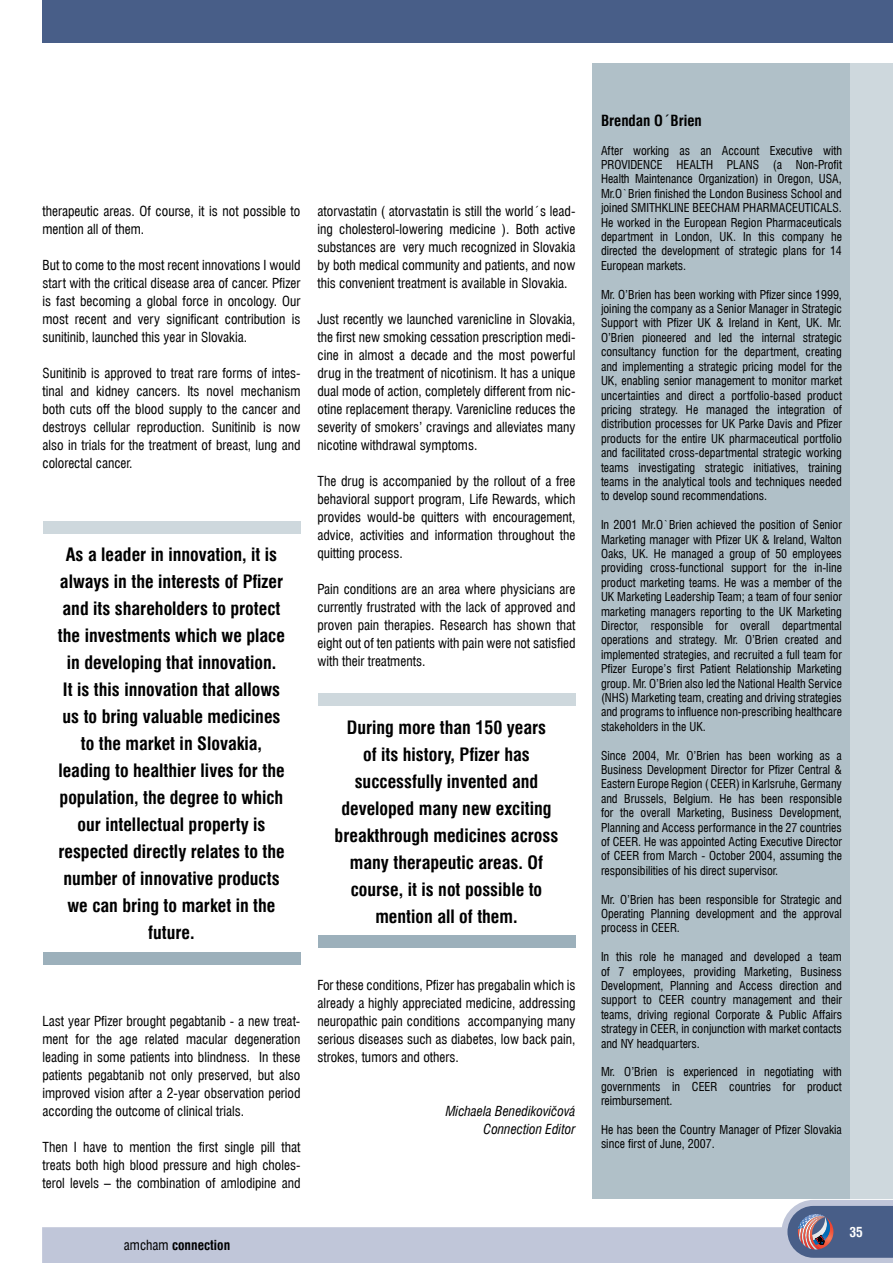
<style>
.page{position:relative;width:893px;height:1263px;background:#fff}
.page>*{position:absolute;margin:0;border:0;box-sizing:border-box;transform-origin:0 0}
.t1{font:700 condensed 18px/27px "Swiss 721 AT";color:#000;text-align:center}
.t2{font:700 condensed 15px "Swiss 721 AT";color:#000}
.t3{font:condensed 13.5px/18px "Swiss 721 AT";color:#000;text-align:justify}
.t4{font:italic condensed 13.5px/18px "Swiss 721 AT";color:#000;text-align:right}
.t5{font:700 condensed 13.5px "Swiss 721 AT";color:#000}
.t6{font:700 condensed 13.5px "Swiss 721 AT";color:#fff}
.t7{font:condensed 12px/14.4px "Swiss 721 AT";color:#000;text-align:justify}
.s1{font-weight:400}
</style>
<div class="page">
<svg style="left:42px;top:1200px;width:851px;height:63px;fill:#c0c6d9"></svg>
<svg style="left:787px;top:1206px;width:106px;height:52px;background:#606a8d"></svg>
<div style="left:43px;top:521px;width:257px;height:13px;background:#ced8dd"></div>
<div style="left:43px;top:952px;width:257px;height:13px;background:#9cb0bb"></div>
<div style="left:317px;top:694px;width:258px;height:12px;background:#ced8dd"></div>
<div style="left:317px;top:935px;width:258px;height:13px;background:#9cb0bb"></div>
<div style="left:43px;top:0;width:850px;height:43px;background:#485e88"></div>
<div style="left:592px;top:64px;width:301px;height:1135px;background:#ced8dd"></div>
<div style="left:592px;top:64px;width:258px;height:1135px;background:#b0c0c8"></div>
<p class="t3" style="left:43px;top:202px;width:259px">therapeutic areas. Of course, it is not possible to mention all of them.</p>
<p class="t3" style="left:43px;top:256px;width:259px">But to come to the most recent innovations I would start with the critical disease area of cancer. Pfizer is fast becoming a global force in oncology. Our most recent and very significant contribution is sunitinib, launched this year in Slovakia.</p>
<p class="t3" style="left:43px;top:364px;width:259px">Sunitinib is approved to treat rare forms of intes&shy;tinal and kidney cancers. Its novel mechanism both cuts off the blood supply to the cancer and destroys cellular reproduction. Sunitinib is now also in trials for the treatment of breast, lung and colorectal cancer.</p>
<p class="t1" style="left:58px;top:541px;width:228px">As a leader in innovation, it is always in the interests of Pfizer and its shareholders to protect the investments which we place in developing that innovation.<br>It is this innovation that allows us to bring valuable medicines to the market in Slovakia, leading to healthier lives for the population, the degree to which our intellectual property is respected directly relates to the number of innovative products we can bring to market in the future.</p>
<p class="t3" style="left:43px;top:1012px;width:259px">Last year Pfizer brought pegabtanib - a new treat&shy;ment for the age related macular degeneration leading in some patients into blindness. In these patients pegabtanib not only preserved, but also improved vision after a 2-year observation period according the outcome of clinical trials.</p>
<p class="t3" style="left:43px;top:1138px;width:259px">Then I have to mention the first single pill that treats both high blood pressure and high choles&shy;terol levels – the combination of amlodipine and</p>
<p class="t3" style="left:317px;top:202px;width:259px">atorvastatin ( atorvastatin is still the world´s lead&shy;ing cholesterol-lowering medicine ). Both active substances are very much recognized in Slovakia by both medical community and patients, and now this convenient treatment is available in Slovakia.</p>
<p class="t3" style="left:317px;top:310px;width:259px">Just recently we launched varenicline in Slovakia, the first new smoking cessation prescription medi&shy;cine in almost a decade and the most powerful drug in the treatment of nicotinism. It has a unique dual mode of action, completely different from nic&shy;otine replacement therapy. Varenicline reduces the severity of smokers’ cravings and alleviates many nicotine withdrawal symptoms.</p>
<p class="t3" style="left:317px;top:472px;width:259px">The drug is accompanied by the rollout of a free behavioral support program, Life Rewards, which provides would-be quitters with encouragement, advice, activities and information throughout the quitting process.</p>
<p class="t3" style="left:317px;top:580px;width:259px">Pain conditions are an area where physicians are currently frustrated with the lack of approved and proven pain therapies. Research has shown that eight out of ten patients with pain were not satisfied with their treatments.</p>
<h1 class="t1" style="left:335px;top:714px;width:225px">During more than 150 years<br>of its history, Pfizer has successfully invented and developed many new exciting breakthrough medicines across many therapeutic areas. Of course, it is not possible to mention all of them.</h1>
<p class="t3" style="left:317px;top:976px;width:259px">For these conditions, Pfizer has pregabalin which is already a highly appreciated medicine, addressing neuropathic pain conditions accompanying many serious diseases such as diabetes, low back pain, strokes, tumors and others.</p>
<p class="t4" style="left:446px;top:1102px;width:131px">Michaela Benedikovičová<br>Connection Editor</p>
<p class="t5" style="left:124px;top:1237px;width:108px"><span class="s1">amcham</span> connection</p>
<p class="t2" style="left:601px;top:111px;width:102px">Brendan O´Brien</p>
<p class="t7" style="left:601px;top:143px;width:242px">After working as an Account Executive with PROVIDENCE HEALTH PLANS (a Non-Profit Health Maintenance Organization) in Oregon, USA, Mr.O`Brien finished the London Business School and joined SMITHKLINE BEECHAM PHARMACEUTICALS.<br>He worked in the European Region Pharmaceuticals department in London, UK. In this company he directed the development of strategic plans for 14<br>European markets.</p>
<p class="t7" style="left:601px;top:287px;width:242px">Mr. O’Brien has been working with Pfizer since 1999, joining the company as a Senior Manager in Strategic Support with Pfizer UK &amp; Ireland in Kent, UK. Mr.<br>O’Brien pioneered and led the internal strategic consultancy function for the department, creating and implementing a strategic pricing model for the UK, enabling senior management to monitor market uncertainties and direct a portfolio-based product pricing strategy. He managed the integration of distribution processes for UK Parke Davis and Pfizer products for the entire UK pharmaceutical portfolio and facilitated cross-departmental strategic working teams investigating strategic initiatives, training teams in the analytical tools and techniques needed to develop sound recommendations.</p>
<p class="t7" style="left:601px;top:517px;width:242px">In 2001 Mr.O`Brien achieved the position of Senior Marketing manager with Pfizer UK &amp; Ireland, Walton Oaks, UK. He managed a group of 50 employees providing cross-functional support for the in-line product marketing teams. He was a member of the UK Marketing Leadership Team; a team of four senior marketing managers reporting to the UK Marketing Director, responsible for overall departmental operations and strategy. Mr. O’Brien created and implemented strategies, and recruited a full team for Pfizer Europe’s first Patient Relationship Marketing group. Mr. O’Brien also led the National Health Service (NHS) Marketing team, creating and driving strategies and programs to influence non-prescribing healthcare stakeholders in the UK.</p>
<p class="t7" style="left:601px;top:748px;width:242px">Since 2004, Mr. O’Brien has been working as a Business Development Director for Pfizer Central &amp; Eastern Europe Region ( CEER) in Karlsruhe, Germany and Brussels, Belgium. He has been responsible for the overall Marketing, Business Development, Planning and Access performance in the 27 countries of CEER. He was appointed Acting Executive Director of CEER from March - October 2004, assuming the responsibilities of his direct supervisor.</p>
<p class="t7" style="left:601px;top:892px;width:242px">Mr. O’Brien has been responsible for Strategic and Operating Planning development and the approval process in CEER.</p>
<p class="t7" style="left:601px;top:949px;width:242px">In this role he managed and developed a team of 7 employees, providing Marketing, Business Development, Planning and Access direction and support to CEER country management and their teams, driving regional Corporate &amp; Public Affairs strategy in CEER, in conjunction with market contacts and NY headquarters.</p>
<p class="t7" style="left:601px;top:1064px;width:242px">Mr. O’Brien is experienced in negotiating with governments in CEER countries for product reimbursement.</p>
<p class="t7" style="left:601px;top:1122px;width:242px">He has been the Country Manager of Pfizer Slovakia since first of June, 2007.</p>
<p class="t6" style="left:849px;top:1224px;width:15px">35</p>
</div>
